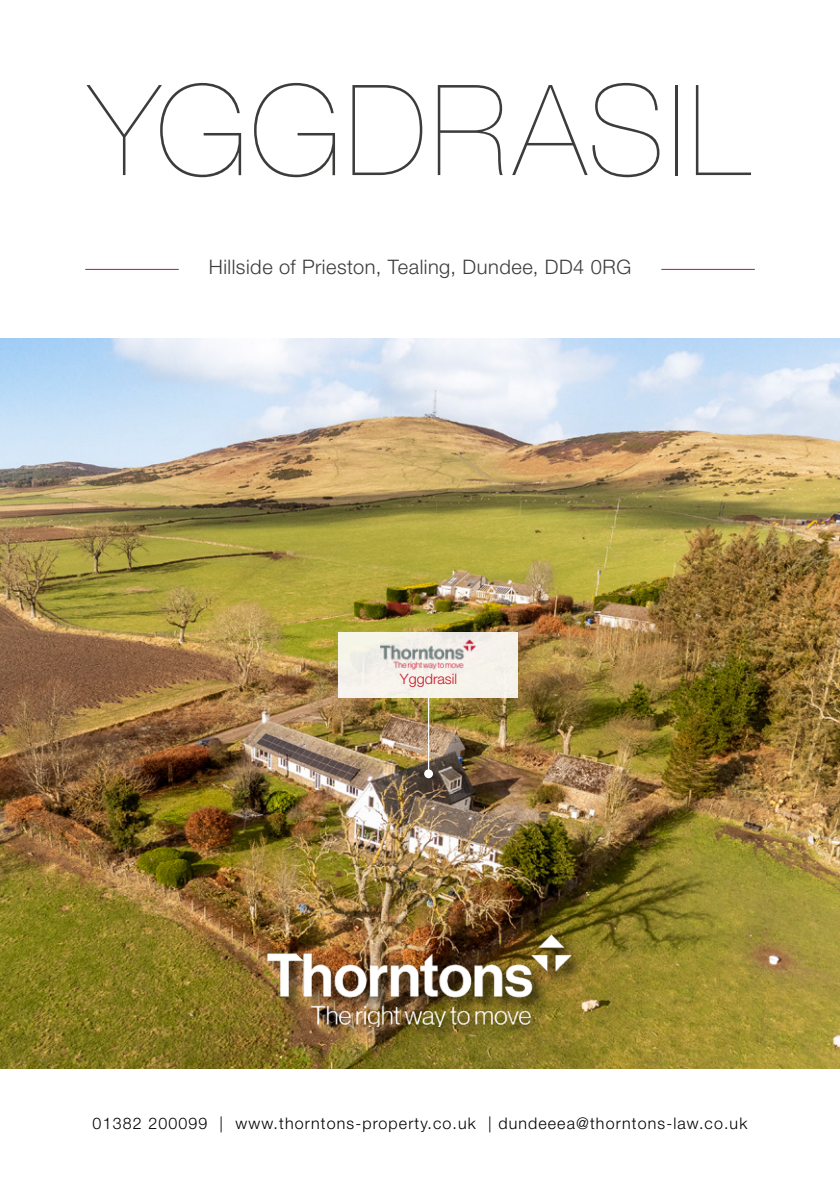
<style>
.page{position:relative;width:840px;height:1191px;background:#fff}
.page>*{position:absolute;margin:0;border:0;box-sizing:border-box;transform-origin:0 0}
.Address_line_1{font:200 126px "Helvetica Neue LT Std";letter-spacing:.025em;color:#3c3c3b}
.Address_line_1-2{font:300 20px "Helvetica Neue LT Std";letter-spacing:.025em;color:#3c3c3b}
.t1{font:300 16px "Helvetica Neue LT Std";letter-spacing:.07em;color:#000}
.t2{font:300 14.4px "Helvetica Neue LT Std";color:#c91525}
</style>
<div class="page">
<hr style="left:85px;top:269px;width:94px;height:1px;background:#c91525">
<hr style="left:661px;top:269px;width:93px;height:1px;background:#c91525">
<img style="left:0;top:339px;width:839px;height:729px">
<div style="left:337px;top:632px;width:180px;height:66px;background:#f6f2eb"></div>
<hr style="left:427px;top:698px;width:2px;height:76px;background:#fff">
<div style="left:424px;top:769px;width:9px;height:9px;background:#fff;border-radius:50%"></div>
<img style="left:380px;top:638px;width:95px;height:32px">
<div style="left:264px;top:932px;width:324px;height:113px;background:#000;opacity:.75"></div>
<img style="left:264px;top:930px;width:310px;height:97px">
<p class="Address_line_1" style="left:90px;top:58px;width:660px">YGGDRASIL</p>
<p class="Address_line_1-2" style="left:209px;top:255px;width:423px">Hillside of Prieston, Tealing, Dundee, DD4 0RG</p>
<p class="t2" style="left:400px;top:669px;width:59px">Yggdrasil</p>
<p class="t1" style="left:93px;top:1113px;width:655px">01382 200099 | www.thorntons-property.co.uk | dundeeea@thorntons-law.co.uk</p>
</div>
